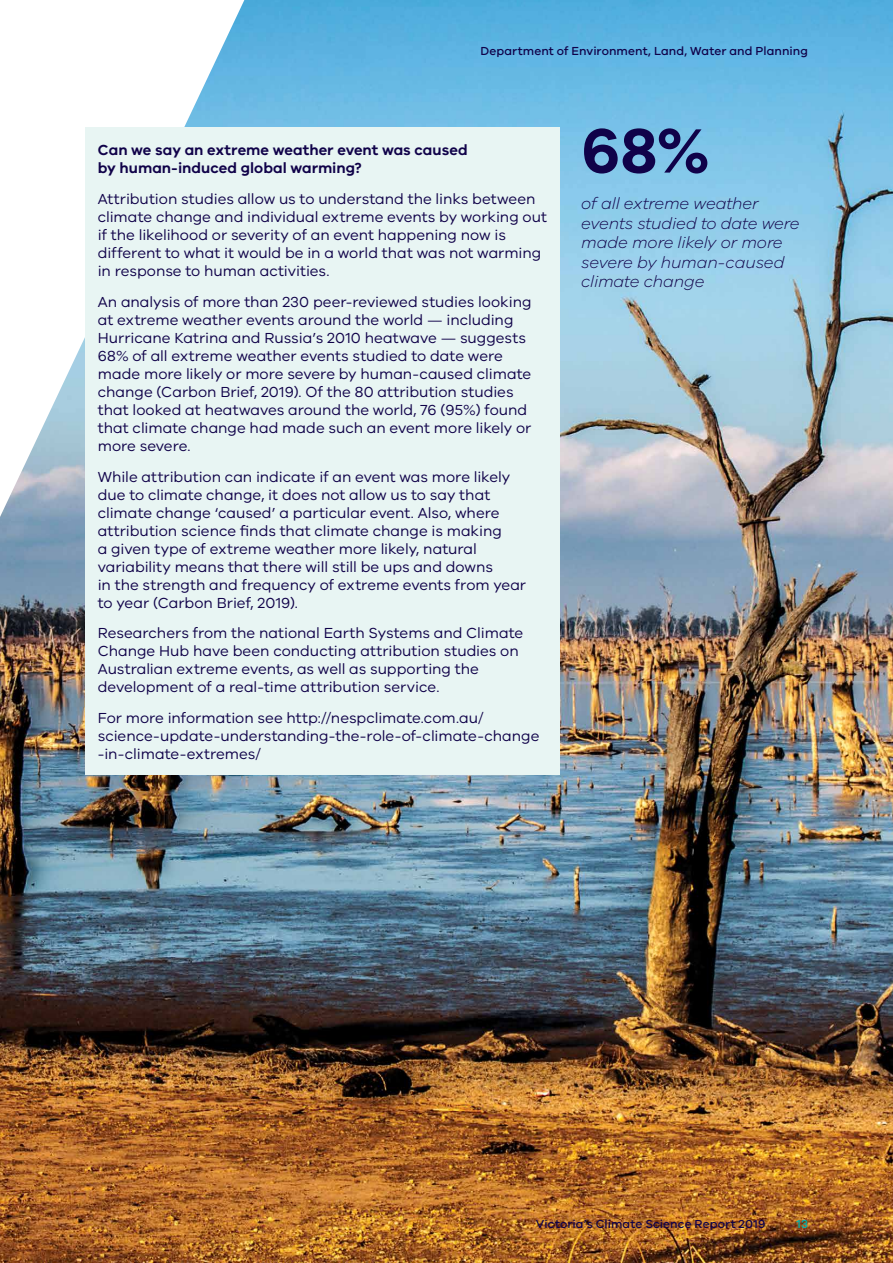
<style>
.page{position:relative;width:893px;height:1263px;background:#fff}
.page>*{position:absolute;margin:0;border:0;box-sizing:border-box;transform-origin:0 0}
.t1{font:600 64.5px "VIC";color:#100249}
.t2{font:italic 300 16.5px/19.5px "VIC";letter-spacing:-.01em;color:#100249}
.t3{font:15px/18px "VIC";color:#100249}
.t4{font:600 15px/18px "VIC";color:#100249}
.t5{font:500 12px "VIC";letter-spacing:.01em;color:#100249}
.t6{font:500 12px "VIC";color:#00b5af}
</style>
<div class="page">
<img style="left:0;top:0;width:893px;height:1263px">
<div style="left:85px;top:128px;width:475px;height:647px;background:#e8f5f3"></div>
<p class="t5" style="left:480px;top:43px;width:329px">Department of Environment, Land, Water and Planning</p>
<p class="t4" style="left:98px;top:141px;width:371px">Can we say an extreme weather event was caused by human-induced global warming?</p>
<p class="t3" style="left:98px;top:190px;width:451px">Attribution studies allow us to understand the links between climate change and individual extreme events by working out if the likelihood or severity of an event happening now is different to what it would be in a world that was not warming in response to human activities.</p>
<p class="t3" style="left:98px;top:292px;width:435px">An analysis of more than 230 peer-reviewed studies looking at extreme weather events around the world — including Hurricane Katrina and Russia’s 2010 heatwave — suggests 68% of all extreme weather events studied to date were made more likely or more severe by human-caused climate change (Carbon Brief, 2019). Of the 80 attribution studies that looked at heatwaves around the world, 76 (95%) found that climate change had made such an event more likely or more severe.</p>
<p class="t3" style="left:98px;top:467px;width:430px">While attribution can indicate if an event was more likely due to climate change, it does not allow us to say that climate change ‘caused’ a particular event. Also, where attribution science finds that climate change is making<br>a given type of extreme weather more likely, natural variability means that there will still be ups and downs<br>in the strength and frequency of extreme events from year to year (Carbon Brief, 2019).</p>
<p class="t3" style="left:98px;top:624px;width:427px">Researchers from the national Earth Systems and Climate Change Hub have been conducting attribution studies on Australian extreme events, as well as supporting the development of a real-time attribution service.</p>
<p class="t3" style="left:98px;top:709px;width:443px">For more information see http://nespclimate.com.au/ science-update-understanding-the-role-of-climate-change -in-climate-extremes/</p>
<h1 class="t1" style="left:581px;top:112px;width:130px">68%</h1>
<p class="t2" style="left:581px;top:193px;width:220px">of all extreme weather events studied to date were made more likely or more severe by human-caused climate change</p>
<p class="t5" style="left:536px;top:1217px;width:231px">Victoria’s Climate Science Report 2019</p>
<p class="t6" style="left:796px;top:1217px;width:13px">13</p>
</div>
